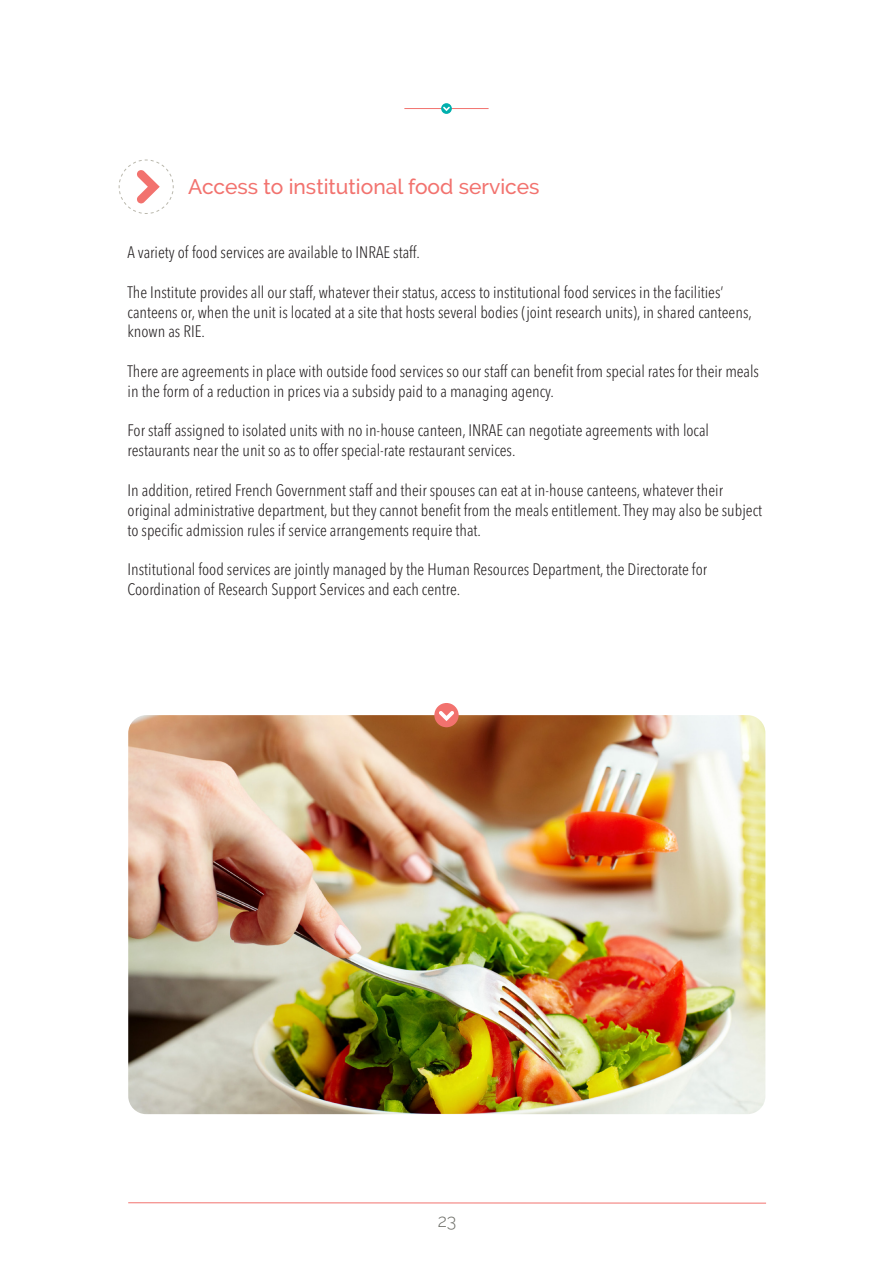
<style>
.page{position:relative;width:893px;height:1263px;background:#fff}
.page>*{position:absolute;margin:0;border:0;box-sizing:border-box;transform-origin:0 0}
.t1{font:500 21px "Raleway";color:#f2726e}
.t2{font:300 18px "Raleway";color:#6c6d67}
.t3{font:300 condensed 16.5px/19.8px "Avenir Next LT Pro";color:#231f20}
</style>
<div class="page">
<hr style="left:128px;top:1202px;width:638px;height:1px;background:#f2726e">
<hr style="left:404px;top:108px;width:85px;height:1px;background:#f2726e">
<svg style="left:441px;top:103px;width:11px;height:11px"></svg>
<svg style="left:443px;top:107px;width:7px;height:4px"></svg>
<svg style="left:118px;top:159px;width:56px;height:55px"></svg>
<img style="left:128px;top:715px;width:637px;height:399px">
<div style="left:434px;top:703px;width:25px;height:24px;background:#f2726e;border-radius:50%"></div>
<svg style="left:439px;top:711px;width:15px;height:10px"></svg>
<p class="t1" style="left:188px;top:175px;width:353px">Access to institutional food services</p>
<p class="t3" style="left:128px;top:243px;width:294px">A variety of food services are available to INRAE staff.</p>
<p class="t3" style="left:128px;top:282px;width:626px">The Institute provides all our staff, whatever their status, access to institutional food services in the facilities’ canteens or, when the unit is located at a site that hosts several bodies (joint research units), in shared canteens, known as RIE.</p>
<p class="t3" style="left:128px;top:361px;width:633px">There are agreements in place with outside food services so our staff can benefit from special rates for their meals in the form of a reduction in prices via a subsidy paid to a managing agency.</p>
<p class="t3" style="left:128px;top:421px;width:583px">For staff assigned to isolated units with no in-house canteen, INRAE can negotiate agreements with local restaurants near the unit so as to offer special-rate restaurant services.</p>
<p class="t3" style="left:128px;top:480px;width:636px">In addition, retired French Government staff and their spouses can eat at in-house canteens, whatever their original administrative department, but they cannot benefit from the meals entitlement. They may also be subject to specific admission rules if service arrangements require that.</p>
<p class="t3" style="left:128px;top:559px;width:581px">Institutional food services are jointly managed by the Human Resources Department, the Directorate for<br>Coordination of Research Support Services and each centre.</p>
<p class="t2" style="left:438px;top:1210px;width:20px">23</p>
</div>
